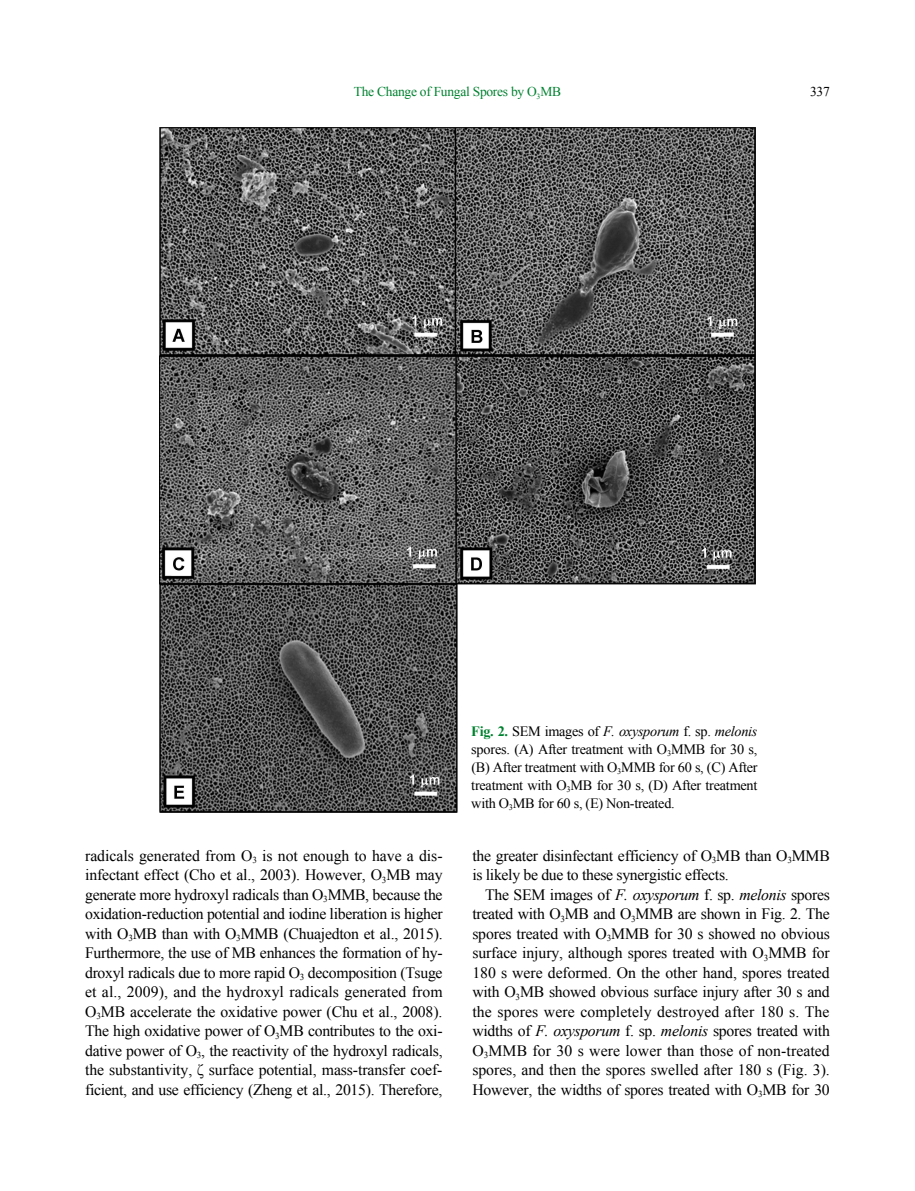
<style>
.page{position:relative;width:915px;height:1191px;background:#fff}
.page>*{position:absolute;margin:0;border:0;box-sizing:border-box;transform-origin:0 0}
.t1{font:15.75px/19.5px "Times New Roman";letter-spacing:-.015em;color:#000;text-align:justify}
.t2{font:14.25px/18px "Times New Roman";letter-spacing:-.015em;color:#000;text-align:justify}
.t3{font:13.5px "Times New Roman";letter-spacing:-.02em;color:#008130}
.t4{font:13.5px "Times New Roman";color:#000}
.s1{font-weight:700;color:#008130}
.s2{font-style:italic}
</style>
<div class="page">
<img style="left:159px;top:128px;width:596px;height:684px">
<p class="t3" style="left:354px;top:83px;width:209px">The Change of Fungal Spores by O<sub>3</sub>MB</p>
<p class="t4" style="left:809px;top:83px;width:21px">337</p>
<p class="t2" style="left:471px;top:722px;width:287px"><span class="s1">Fig. 2.</span> SEM images of <span class="s2">F. oxysporum</span> f. sp. <span class="s2">melonis </span>spores. (A) After treatment with O<sub>3</sub>MMB for 30 s, (B) After treatment with O<sub>3</sub>MMB for 60 s, (C) After treatment with O<sub>3</sub>MB for 30 s, (D) After treatment with O<sub>3</sub>MB for 60 s, (E) Non-treated.</p>
<p class="t1" style="left:85px;top:845px;width:359px">radicals generated from O<sub>3</sub> is not enough to have a dis&shy;infectant effect (Cho et al., 2003). However, O<sub>3</sub>MB may generate more hydroxyl radicals than O<sub>3</sub>MMB, because the oxidation-reduction potential and iodine liberation is higher with O<sub>3</sub>MB than with O<sub>3</sub>MMB (Chuajedton et al., 2015).<br>Furthermore, the use of MB enhances the formation of hy&shy;droxyl radicals due to more rapid O<sub>3</sub> decomposition (Tsuge et al., 2009), and the hydroxyl radicals generated from O<sub>3</sub>MB accelerate the oxidative power (Chu et al., 2008).<br>The high oxidative power of O<sub>3</sub>MB contributes to the oxi&shy;dative power of O<sub>3</sub>, the reactivity of the hydroxyl radicals, the substantivity, ζ surface potential, mass-transfer coef&shy;ficient, and use efficiency (Zheng et al., 2015). Therefore,</p>
<p class="t1" style="left:472px;top:845px;width:359px">the greater disinfectant efficiency of O<sub>3</sub>MB than O<sub>3</sub>MMB is likely be due to these synergistic effects.</p>
<p class="t1" style="left:472px;top:884px;width:359px;text-indent:13px">The SEM images of <span class="s2">F. oxysporum</span> f. sp. <span class="s2">melonis</span> spores treated with O<sub>3</sub>MB and O<sub>3</sub>MMB are shown in Fig. 2. The spores treated with O<sub>3</sub>MMB for 30 s showed no obvious surface injury, although spores treated with O<sub>3</sub>MMB for 180 s were deformed. On the other hand, spores treated with O<sub>3</sub>MB showed obvious surface injury after 30 s and the spores were completely destroyed after 180 s. The widths of <span class="s2">F. oxysporum</span> f. sp. <span class="s2">melonis</span> spores treated with O<sub>3</sub>MMB for 30 s were lower than those of non-treated spores, and then the spores swelled after 180 s (Fig. 3).<br>However, the widths of spores treated with O<sub>3</sub>MB for 30</p>
</div>
